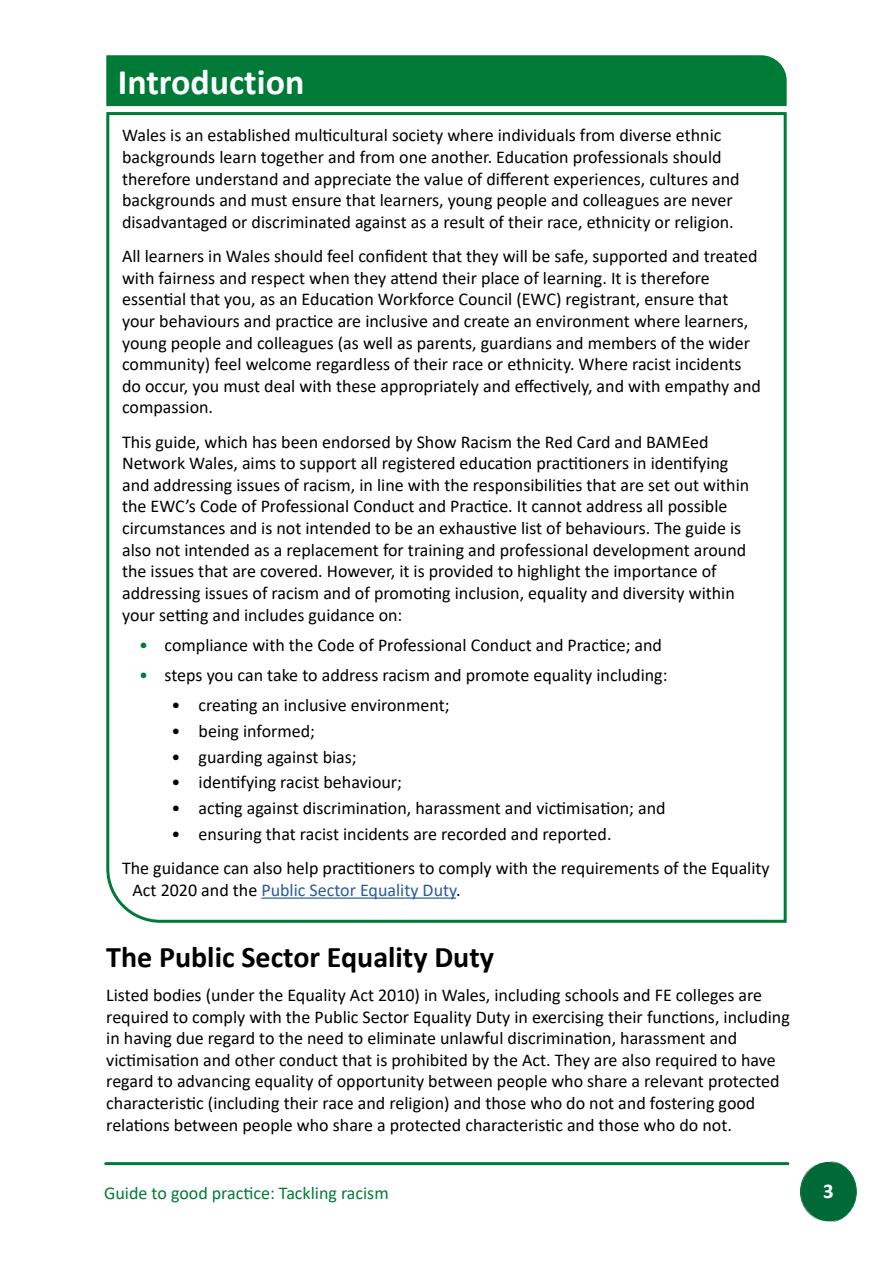
<style>
.page{position:relative;width:893px;height:1263px;background:#fff}
.page>*{position:absolute;margin:0;border:0;box-sizing:border-box;transform-origin:0 0}
.Heading_2{font:700 36px "Calibri";color:#fff}
.Heading_3{font:700 30px "Calibri";color:#000}
.t1{font:700 21px "Calibri";color:#fff}
.bullet_points{font:18px/21.6px "Calibri";color:#000}
.t2{font:18px "Calibri";color:#007a37}
.s1{color:#007a37}
.s2{color:#275b9b}
</style>
<div class="page">
<div style="left:801px;top:1161px;width:55px;height:61px;background:#006938;border-radius:50%"></div>
<div style="left:800px;top:1161px;width:57px;height:61px;border:1px solid #fff;border-radius:50%"></div>
<hr style="left:106px;top:1162px;width:682px;height:3px;background:#017a37">
<svg style="left:106px;top:112px;width:681px;height:811px"></svg>
<div style="left:106px;top:55px;width:681px;height:52px;background:#007a37"></div>
<h2 class="Heading_2" style="left:118px;top:56px;width:188px">Introduction</h2>
<p class="bullet_points" style="left:122px;top:124px;width:619px">Wales is an established multicultural society where individuals from diverse ethnic backgrounds learn together and from one another. Education professionals should therefore understand and appreciate the value of different experiences, cultures and backgrounds and must ensure that learners, young people and colleagues are never disadvantaged or discriminated against as a result of their race, ethnicity or religion.</p>
<p class="bullet_points" style="left:122px;top:245px;width:640px">All learners in Wales should feel confident that they will be safe, supported and treated with fairness and respect when they attend their place of learning. It is therefore essential that you, as an Education Workforce Council (EWC) registrant, ensure that your behaviours and practice are inclusive and create an environment where learners, young people and colleagues (as well as parents, guardians and members of the wider community) feel welcome regardless of their race or ethnicity. Where racist incidents do occur, you must deal with these appropriately and effectively, and with empathy and compassion.</p>
<p class="bullet_points" style="left:122px;top:430px;width:629px">This guide, which has been endorsed by Show Racism the Red Card and BAMEed Network Wales, aims to support all registered education practitioners in identifying and addressing issues of racism, in line with the responsibilities that are set out within the EWC’s Code of Professional Conduct and Practice. It cannot address all possible circumstances and is not intended to be an exhaustive list of behaviours. The guide is also not intended as a replacement for training and professional development around the issues that are covered. However, it is provided to highlight the importance of addressing issues of racism and of promoting inclusion, equality and diversity within your setting and includes guidance on:</p>
<p class="bullet_points" style="left:139px;top:633px;width:524px"><span class="s1">•</span> compliance with the Code of Professional Conduct and Practice; and</p>
<p class="bullet_points" style="left:139px;top:663px;width:530px"><span class="s1">•</span> steps you can take to address racism and promote equality including:</p>
<p class="bullet_points" style="left:172px;top:694px;width:279px">• creating an inclusive environment;</p>
<p class="bullet_points" style="left:172px;top:719px;width:145px">• being informed;</p>
<p class="bullet_points" style="left:172px;top:745px;width:187px">• guarding against bias;</p>
<p class="bullet_points" style="left:172px;top:771px;width:232px">• identifying racist behaviour;</p>
<p class="bullet_points" style="left:172px;top:797px;width:496px">• acting against discrimination, harassment and victimisation; and</p>
<p class="bullet_points" style="left:172px;top:823px;width:441px">• ensuring that racist incidents are recorded and reported.</p>
<p class="bullet_points" style="left:133px;top:857px;width:639px;text-indent:-10px">The guidance can also help practitioners to comply with the requirements of the Equality<br>Act 2020 and the <span class="s2">Public Sector Equality Duty</span>.</p>
<h3 class="Heading_3" style="left:106px;top:935px;width:389px">The Public Sector Equality Duty</h3>
<p class="bullet_points" style="left:106px;top:984px;width:685px">Listed bodies (under the Equality Act 2010) in Wales, including schools and FE colleges are required to comply with the Public Sector Equality Duty in exercising their functions, including in having due regard to the need to eliminate unlawful discrimination, harassment and victimisation and other conduct that is prohibited by the Act. They are also required to have regard to advancing equality of opportunity between people who share a relevant protected characteristic (including their race and religion) and those who do not and fostering good relations between people who share a protected characteristic and those who do not.</p>
<p class="t2" style="left:104px;top:1181px;width:286px">Guide to good practice: Tackling racism</p>
<p class="t1" style="left:823px;top:1177px;width:12px">3</p>
</div>
